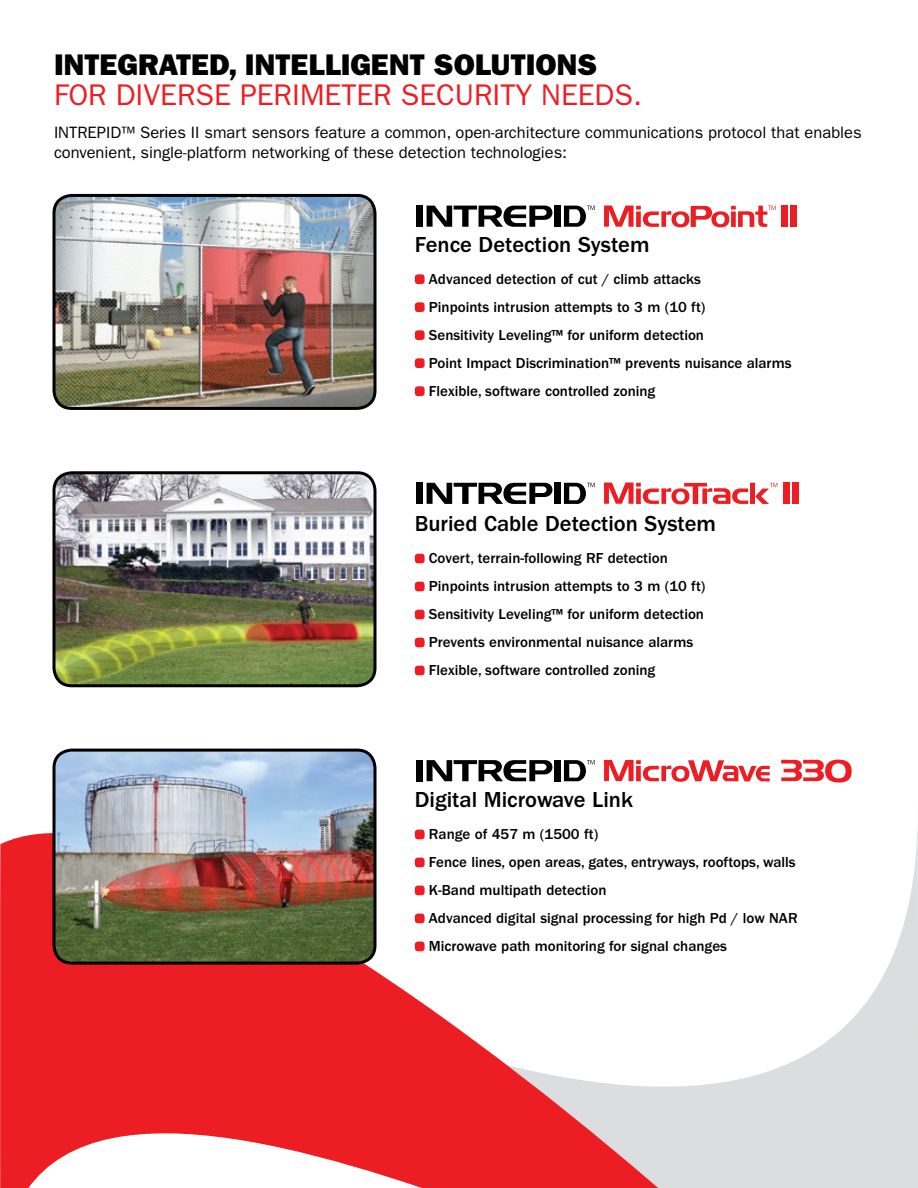
<style>
.page{position:relative;width:918px;height:1188px;background:#fff}
.page>*{position:absolute;margin:0;border:0;box-sizing:border-box;transform-origin:0 0}
.t1{font:30px "ITC Franklin Gothic Std";color:#ed1d24}
.t2{font:30px "ITC Franklin Gothic Std Hvy";color:#000}
.t3{font:500 22.5px "ITC Franklin Gothic Std";color:#000}
.t4{font:16.5px/19.8px "ITC Franklin Gothic Std";color:#000}
.t5{font:500 15px/28px "ITC Franklin Gothic Std";color:#000}
</style>
<div class="page">
<svg style="left:809px;top:827px;width:109px;height:361px;fill:#dcddde"></svg>
<svg style="left:0;top:759px;width:809px;height:429px"></svg>
<div style="left:415px;top:274px;width:10px;height:10px;background:#ed1d24;border-radius:3px"></div>
<div style="left:415px;top:302px;width:10px;height:10px;background:#ed1d24;border-radius:3px"></div>
<div style="left:415px;top:330px;width:10px;height:10px;background:#ed1d24;border-radius:3px"></div>
<div style="left:415px;top:358px;width:10px;height:10px;background:#ed1d24;border-radius:3px"></div>
<div style="left:415px;top:386px;width:10px;height:10px;background:#ed1d24;border-radius:3px"></div>
<svg style="left:604px;top:206px;width:172px;height:21px"></svg>
<div style="left:781px;top:206px;width:6px;height:21px;background:#ed1d24"></div>
<div style="left:790px;top:206px;width:7px;height:21px;background:#ed1d24"></div>
<div style="left:416px;top:206px;width:7px;height:21px;background:#000"></div>
<div style="left:554px;top:206px;width:6px;height:21px;background:#000"></div>
<svg style="left:564px;top:206px;width:31px;height:21px"></svg>
<svg style="left:427px;top:206px;width:125px;height:21px"></svg>
<div style="left:415px;top:554px;width:10px;height:9px;background:#ed1d24;border-radius:3px"></div>
<div style="left:415px;top:582px;width:10px;height:9px;background:#ed1d24;border-radius:3px"></div>
<div style="left:415px;top:610px;width:10px;height:9px;background:#ed1d24;border-radius:3px"></div>
<div style="left:415px;top:638px;width:10px;height:9px;background:#ed1d24;border-radius:3px"></div>
<div style="left:415px;top:666px;width:10px;height:9px;background:#ed1d24;border-radius:3px"></div>
<svg style="left:604px;top:483px;width:173px;height:21px"></svg>
<div style="left:784px;top:483px;width:6px;height:21px;background:#ed1d24"></div>
<div style="left:793px;top:483px;width:6px;height:21px;background:#ed1d24"></div>
<div style="left:416px;top:483px;width:7px;height:21px;background:#000"></div>
<div style="left:554px;top:483px;width:6px;height:21px;background:#000"></div>
<svg style="left:564px;top:483px;width:31px;height:21px"></svg>
<svg style="left:427px;top:483px;width:125px;height:21px"></svg>
<div style="left:415px;top:830px;width:10px;height:9px;background:#ed1d24;border-radius:3px"></div>
<div style="left:415px;top:858px;width:10px;height:9px;background:#ed1d24;border-radius:3px"></div>
<div style="left:415px;top:886px;width:10px;height:9px;background:#ed1d24;border-radius:3px"></div>
<div style="left:415px;top:914px;width:10px;height:9px;background:#ed1d24;border-radius:3px"></div>
<div style="left:415px;top:942px;width:10px;height:9px;background:#ed1d24;border-radius:3px"></div>
<svg style="left:604px;top:760px;width:166px;height:22px"></svg>
<svg style="left:781px;top:760px;width:71px;height:23px"></svg>
<div style="left:416px;top:760px;width:7px;height:21px;background:#000"></div>
<div style="left:554px;top:760px;width:6px;height:21px;background:#000"></div>
<svg style="left:564px;top:760px;width:31px;height:21px"></svg>
<svg style="left:427px;top:760px;width:125px;height:21px"></svg>
<img style="left:54px;top:195px;width:321px;height:213px">
<div style="left:53px;top:194px;width:323px;height:216px;border:3px solid #000;border-radius:18px"></div>
<img style="left:54px;top:473px;width:321px;height:213px">
<div style="left:53px;top:471px;width:323px;height:216px;border:3px solid #000;border-radius:18px"></div>
<img style="left:54px;top:750px;width:321px;height:213px">
<div style="left:53px;top:749px;width:323px;height:216px;border:3px solid #000;border-radius:18px"></div>
<svg style="left:0;top:759px;width:1px;height:57px"></svg>
<h1 class="t2" style="left:54px;top:47px;width:545px">INTEGRATED, INTELLIGENT SOLUTIONS</h1>
<h1 class="t1" style="left:54px;top:77px;width:590px">FOR DIVERSE PERIMETER SECURITY NEEDS.</h1>
<p class="t4" style="left:54px;top:123px;width:809px">INTREPID™ Series II smart sensors feature a common, open-architecture communications protocol that enables convenient, single-platform networking of these detection technologies:</p>
<h2 class="t3" style="left:415px;top:232px;width:236px">Fence Detection System</h2>
<p class="t5" style="left:429px;top:265px;width:364px">Advanced detection of cut / climb attacks<br>Pinpoints intrusion attempts to 3 m (10 ft)<br>Sensitivity Leveling™ for uniform detection<br>Point Impact Discrimination™ prevents nuisance alarms Flexible, software controlled zoning</p>
<h2 class="t3" style="left:415px;top:511px;width:303px">Buried Cable Detection System</h2>
<p class="t5" style="left:429px;top:545px;width:278px">Covert, terrain-following RF detection Pinpoints intrusion attempts to 3 m (10 ft)<br>Sensitivity Leveling™ for uniform detection Prevents environmental nuisance alarms Flexible, software controlled zoning</p>
<h2 class="t3" style="left:415px;top:787px;width:220px">Digital Microwave Link</h2>
<p class="t5" style="left:429px;top:820px;width:370px">Range of 457 m (1500 ft)<br>Fence lines, open areas, gates, entryways, rooftops, walls K-Band multipath detection<br>Advanced digital signal processing for high Pd / low NAR Microwave path monitoring for signal changes</p>
</div>
